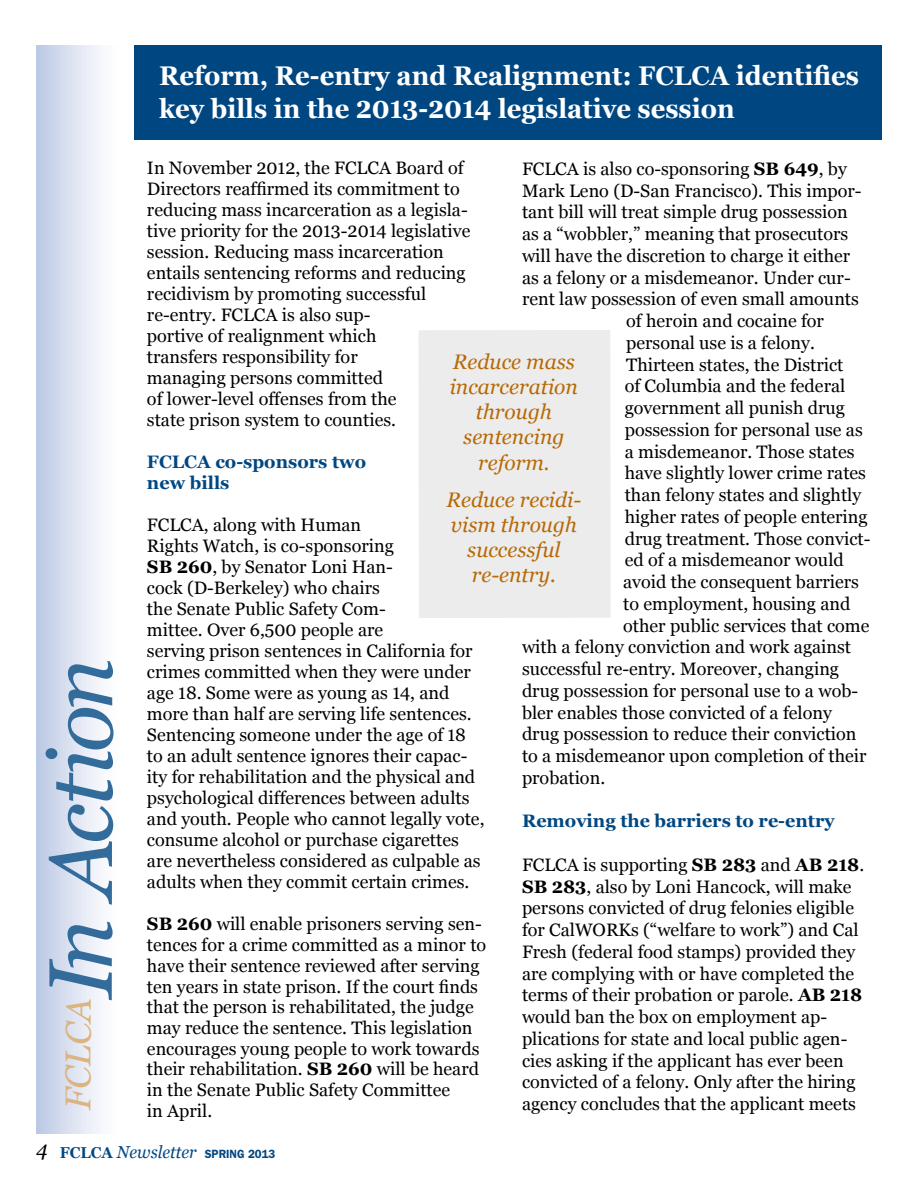
<style>
.page{position:relative;width:918px;height:1188px;background:#fff}
.page>*{position:absolute;margin:0;border:0;box-sizing:border-box;transform-origin:0 0}
.t1{font:italic 90px "Georgia";color:#336c9b}
.t2{font:italic 36px "Georgia";color:#dcb482}
.t3{font:700 27px/32.4px "Georgia";color:#fff;scale:.95 1}
.t4{font:700 27px "Georgia";color:#fff;scale:.93 1}
.t5{font:italic 700 24px "Georgia";color:#fff;scale:.93 1}
.t6{font:italic 21px/25.2px "Georgia";color:#b86905;text-align:center}
.t7{font:18px/21px "Georgia";color:#000}
.t8{font:700 18px/21px "Georgia";color:#004782}
.t9{font:italic 17.25px "Georgia";color:#004782;scale:.95 1}
.s1{font-weight:700}
.s2{font-size:21px;color:#000}
.s3{font-weight:700;font-style:normal;font-size:15.75px}
.s4{font-family:"Franklin Gothic";font-weight:600;font-style:normal;font-size:12px}
</style>
<div class="page">
<div style="left:135px;top:45px;width:747px;height:95px;background:#004782"></div>
<div style="left:36px;top:45px;width:82px;height:1089px;background:linear-gradient(to right,#bdcae5,#fff)"></div>
<div style="left:419px;top:330px;width:192px;height:288px;background:#ececed"></div>
<h1 class="t1" style="left:30px;top:998px;width:342px;rotate:-90deg">In Action</h1>
<h2 class="t2" style="left:58px;top:1110px;width:116px;rotate:-90deg">FCLCA</h2>
<h3 class="t3" style="left:159px;top:60px;width:738px">Reform, Re-entry and Realignment: FCLCA identifies key bills in the 2013-2014 legislative session</h3>
<h3 class="t4" style="left:141px;top:73px;width:547px">The Testimony of Marietta Jaeger-Lane</h3>
<h3 class="t5" style="left:141px;top:103px;width:636px">A mother’s spiritual journey leads her to speak out</h3>
<p class="t7" style="left:147px;top:158px;width:325px">In November 2012, the FCLCA Board of Directors reaffirmed its commitment to reducing mass incarceration as a legisla&shy;tive priority for the 2013-2014 legislative session. Reducing mass incarceration entails sentencing reforms and reducing recidivism by promoting successful re-entry. FCLCA is also sup-<br>portive of realignment which<br>transfers responsibility for<br>managing persons committed<br>of lower-level offenses from the<br>state prison system to counties.</p>
<p class="t8" style="left:147px;top:452px;width:221px">FCLCA co-sponsors two new bills</p>
<p class="t7" style="left:147px;top:515px;width:339px">FCLCA, along with Human<br>Rights Watch, is co-sponsoring<br><span class="s1">SB 260</span>, by Senator Loni Han-<br>cock (D-Berkeley) who chairs<br>the Senate Public Safety Com-<br>mittee. Over 6,500 people are<br>serving prison sentences in California for crimes committed when they were under age 18. Some were as young as 14, and more than half are serving life sentences.<br>Sentencing someone under the age of 18 to an adult sentence ignores their capac&shy;ity for rehabilitation and the physical and psychological differences between adults and youth. People who cannot legally vote, consume alcohol or purchase cigarettes are nevertheless considered as culpable as adults when they commit certain crimes.</p>
<p class="t7" style="left:147px;top:914px;width:341px"><span class="s1">SB 260</span> will enable prisoners serving sen&shy;tences for a crime committed as a minor to have their sentence reviewed after serving ten years in state prison. If the court finds that the person is rehabilitated, the judge may reduce the sentence. This legislation encourages young people to work towards their rehabilitation. <span class="s1">SB 260</span> will be heard in the Senate Public Safety Committee<br>in April.</p>
<p class="t7" style="left:522px;top:158px;width:326px">FCLCA is also co-sponsoring <span class="s1">SB 649</span>, by</p>
<p class="t7" style="left:522px;top:180px;width:341px">Mark Leno (D-San Francisco). This impor-</p>
<p class="t7" style="left:522px;top:202px;width:327px">tant bill will treat simple drug possession</p>
<p class="t7" style="left:522px;top:223px;width:328px">as a “wobbler,” meaning that prosecutors</p>
<p class="t7" style="left:522px;top:245px;width:330px">will have the discretion to charge it either</p>
<p class="t7" style="left:522px;top:267px;width:330px">as a felony or a misdemeanor. Under cur-</p>
<p class="t7" style="left:522px;top:289px;width:338px">rent law possession of even small amounts</p>
<p class="t7" style="left:626px;top:310px;width:199px">of heroin and cocaine for</p>
<p class="t7" style="left:626px;top:332px;width:190px">personal use is a felony.</p>
<p class="t7" style="left:626px;top:354px;width:219px">Thirteen states, the District</p>
<p class="t7" style="left:625px;top:376px;width:222px">of Columbia and the federal</p>
<p class="t7" style="left:625px;top:397px;width:222px">government all punish drug</p>
<p class="t7" style="left:625px;top:419px;width:240px">possession for personal use as</p>
<p class="t7" style="left:625px;top:441px;width:231px">a misdemeanor. Those states</p>
<p class="t7" style="left:625px;top:463px;width:243px">have slightly lower crime rates</p>
<p class="t7" style="left:625px;top:484px;width:238px">than felony states and slightly</p>
<p class="t7" style="left:625px;top:506px;width:244px">higher rates of people entering</p>
<p class="t7" style="left:625px;top:528px;width:247px">drug treatment. Those convict-</p>
<p class="t7" style="left:625px;top:550px;width:221px">ed of a misdemeanor would</p>
<p class="t7" style="left:623px;top:571px;width:237px">avoid the consequent barriers</p>
<p class="t7" style="left:623px;top:593px;width:229px">to employment, housing and</p>
<p class="t7" style="left:623px;top:615px;width:248px">other public services that come</p>
<p class="t7" style="left:522px;top:637px;width:331px">with a felony conviction and work against</p>
<p class="t7" style="left:522px;top:658px;width:319px">successful re-entry. Moreover, changing</p>
<p class="t7" style="left:522px;top:680px;width:338px">drug possession for personal use to a wob-</p>
<p class="t7" style="left:522px;top:702px;width:311px">bler enables those convicted of a felony</p>
<p class="t7" style="left:522px;top:724px;width:336px">drug possession to reduce their conviction</p>
<p class="t7" style="left:522px;top:745px;width:346px">to a misdemeanor upon completion of their</p>
<p class="t7" style="left:522px;top:767px;width:85px">probation.</p>
<p class="t8" style="left:522px;top:811px;width:314px">Removing the barriers to re-entry</p>
<p class="t7" style="left:522px;top:854px;width:344px;line-height:21.8px">FCLCA is supporting <span class="s1">SB 283</span> and <span class="s1">AB 218</span>.<br><span class="s1">SB 283</span>, also by Loni Hancock, will make persons convicted of drug felonies eligible for CalWORKs (“welfare to work”) and Cal Fresh (federal food stamps) provided they are complying with or have completed the terms of their probation or parole. <span class="s1">AB 218 </span>would ban the box on employment ap&shy;plications for state and local public agen&shy;cies asking if the applicant has ever been convicted of a felony. Only after the hiring agency concludes that the applicant meets</p>
<p class="t6" style="left:450px;top:349px;width:130px">Reduce mass incarceration through sentencing reform.</p>
<p class="t6" style="left:446px;top:487px;width:136px">Reduce recidi&shy;vism through successful re-entry.</p>
<p class="t9" style="left:36px;top:1143px;width:254px"><span class="s2">4</span> <span class="s3">FCLCA</span> Newsletter <span class="s4">SPRING 2013</span></p>
</div>
